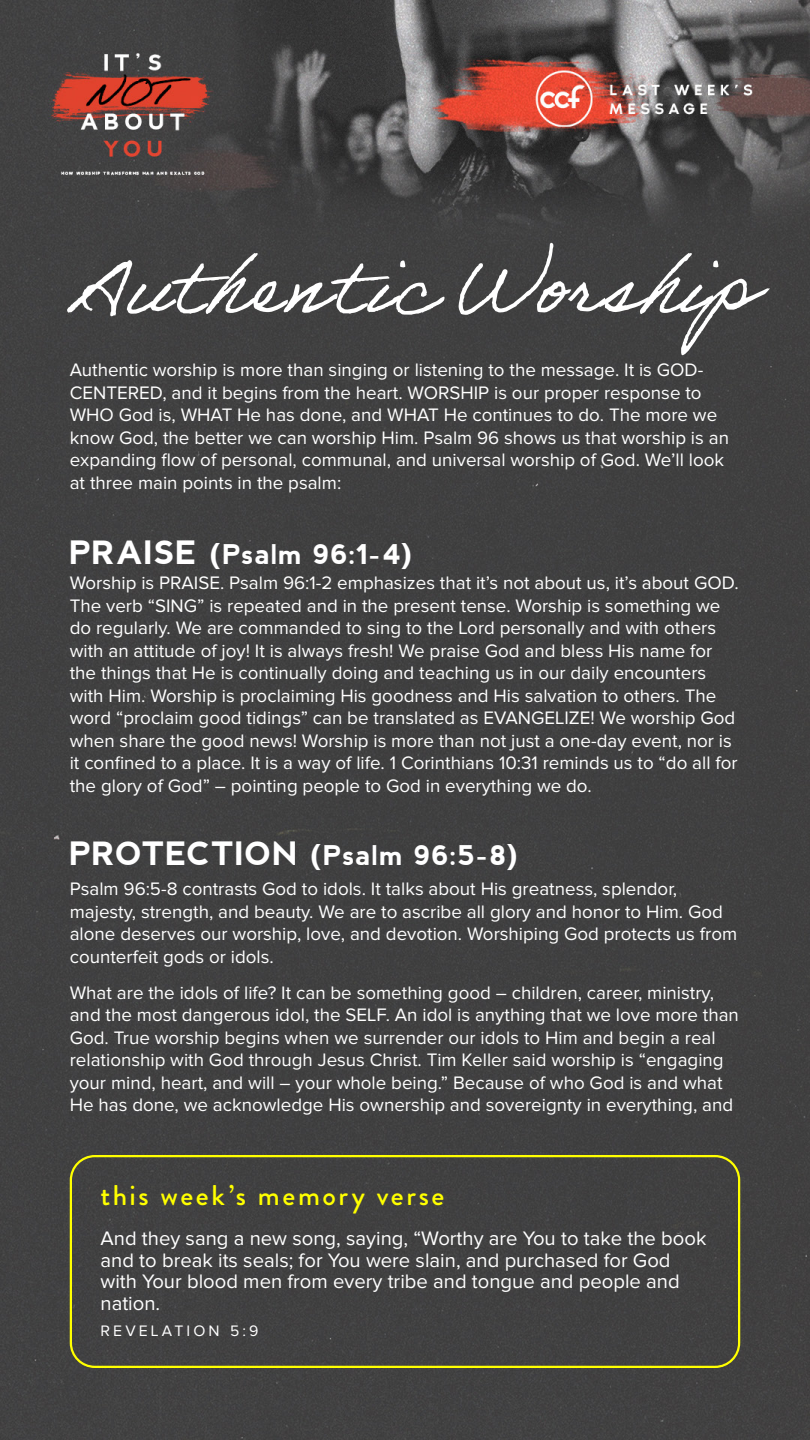
<style>
.page{position:relative;width:810px;height:1440px;background:#fff}
.page>*{position:absolute;margin:0;border:0;box-sizing:border-box;transform-origin:0 0}
.t1{font:82.5px "Adobe Handwriting Ernie";letter-spacing:.025em;color:#fff}
.t2{font:500 28.5px "Brandon Grotesque";letter-spacing:.09em;color:#ff0}
.t3{font:800 27.15px "Berlin";letter-spacing:.06em;color:#fff}
.t4{font:20.25px/21.8px "Proxima Nova";color:#fff}
.t5{font:18.75px/22.5px "Proxima Nova";color:#fff}
.t6{font:15.75px "Proxima Nova";letter-spacing:.2em;color:#fff}
.s1{font-size:32.17px}
</style>
<div class="page">
<img style="left:0;top:0;width:810px;height:1440px">
<div style="left:70px;top:1155px;width:670px;height:213px;border:2px solid #ff0;border-radius:24px"></div>
<p class="t1" style="left:70px;top:236px;width:727px">Authentic Worship</p>
<p class="t5" style="left:70px;top:360px;width:661px">Authentic worship is more than singing or listening to the message. It is GOD-CENTERED, and it begins from the heart. WORSHIP is our proper response to WHO God is, WHAT He has done, and WHAT He continues to do. The more we know God, the better we can worship Him. Psalm 96 shows us that worship is an expanding flow of personal, communal, and universal worship of God. We’ll look at three main points in the psalm:</p>
<p class="t3" style="left:70px;top:538px;width:345px"><span class="s1">PRAISE</span> (Psalm 96:1-4)</p>
<p class="t5" style="left:70px;top:573px;width:670px">Worship is PRAISE. Psalm 96:1-2 emphasizes that it’s not about us, it’s about GOD.<br>The verb “SING” is repeated and in the present tense. Worship is something we do regularly. We are commanded to sing to the Lord personally and with others with an attitude of joy! It is always fresh! We praise God and bless His name for the things that He is continually doing and teaching us in our daily encounters with Him. Worship is proclaiming His goodness and His salvation to others. The word “proclaim good tidings” can be translated as EVANGELIZE! We worship God when share the good news! Worship is more than not just a one-day event, nor is it confined to a place. It is a way of life. 1 Corinthians 10:31 reminds us to “do all for the glory of God” – pointing people to God in everything we do.</p>
<p class="t3" style="left:70px;top:839px;width:451px"><span class="s1">PROTECTION</span> (Psalm 96:5-8)</p>
<p class="t5" style="left:70px;top:879px;width:669px">Psalm 96:5-8 contrasts God to idols. It talks about His greatness, splendor, majesty, strength, and beauty. We are to ascribe all glory and honor to Him. God alone deserves our worship, love, and devotion. Worshiping God protects us from counterfeit gods or idols.</p>
<p class="t5" style="left:70px;top:982px;width:671px">What are the idols of life? It can be something good – children, career, ministry, and the most dangerous idol, the SELF. An idol is anything that we love more than God. True worship begins when we surrender our idols to Him and begin a real relationship with God through Jesus Christ. Tim Keller said worship is “engaging your mind, heart, and will – your whole being.” Because of who God is and what He has done, we acknowledge His ownership and sovereignty in everything, and</p>
<p class="t2" style="left:100px;top:1176px;width:345px">this week’s memory verse</p>
<p class="t4" style="left:100px;top:1228px;width:607px">And they sang a new song, saying, “Worthy are You to take the book and to break its seals; for You were slain, and purchased for God with Your blood men from every tribe and tongue and people and nation.</p>
<p class="t6" style="left:100px;top:1323px;width:160px">REVELATION 5:9</p>
</div>
